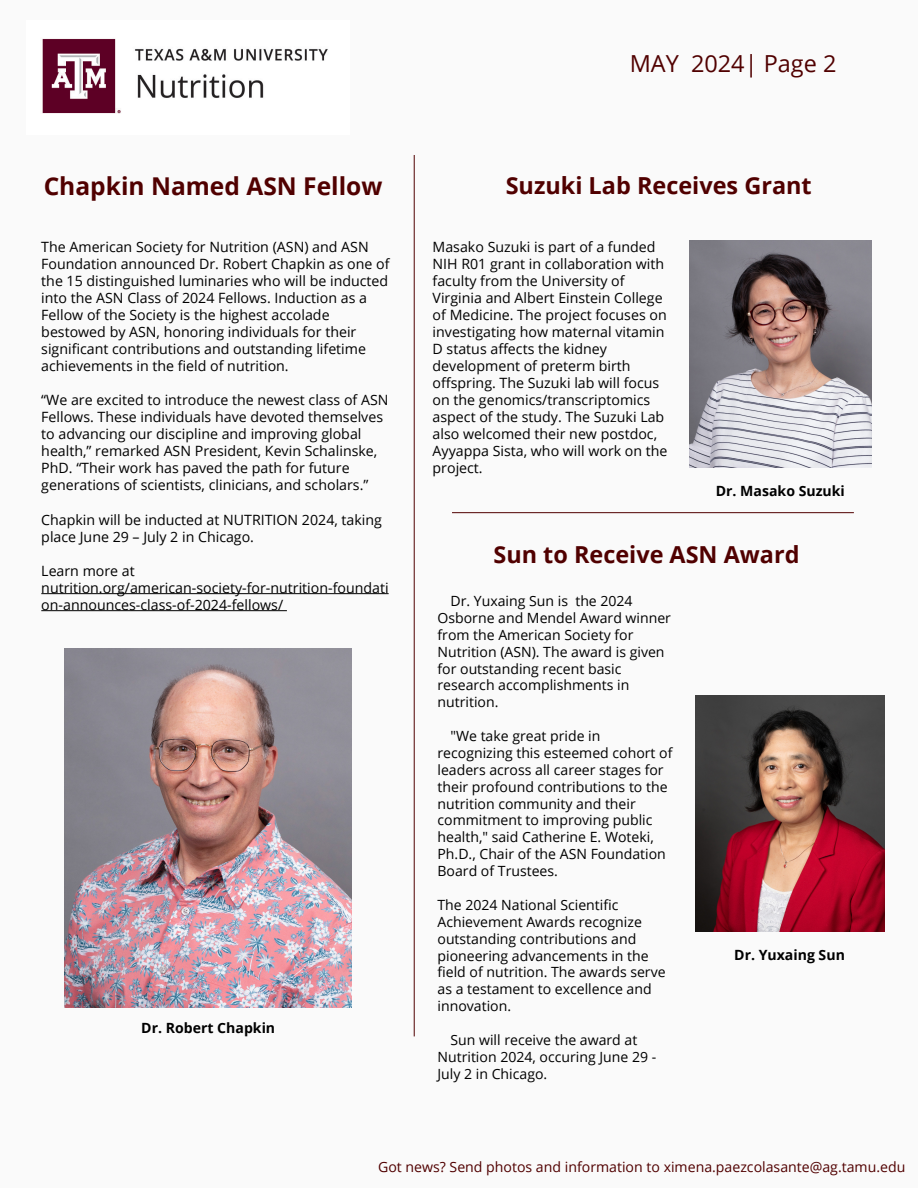
<style>
.page{position:relative;width:918px;height:1188px;background:#fafafa}
.page>*{position:absolute;margin:0;border:0;box-sizing:border-box;transform-origin:0 0}
.t1{font:700 24.6px "Open Sans";color:#500000}
.t2{font:700 23.4px "Open Sans";color:#500000}
.t3{font:23.4px "Open Sans";color:#500000}
.t4{font:14.25px/17px "Open Sans";color:#000}
.t5{font:14.1px/17px "Open Sans";color:#000}
.t6{font:14.1px "Open Sans";color:#500000}
.t7{font:700 14.1px "Open Sans";color:#000}
</style>
<div class="page">
<img style="left:42px;top:39px;width:286px;height:75px">
<hr style="left:452px;top:512px;width:402px;height:1px;background:#500000">
<hr style="left:414px;top:155px;width:1px;height:881px;background:#500000">
<img style="left:689px;top:240px;width:182px;height:227px">
<hr style="left:41px;top:593px;width:348px;height:1px;background:#000">
<hr style="left:41px;top:610px;width:246px;height:1px;background:#000">
<img style="left:65px;top:648px;width:287px;height:359px">
<img style="left:695px;top:696px;width:189px;height:236px">
<h2 class="t3" style="left:630px;top:47px;width:208px">MAY 2024| Page 2</h2>
<h1 class="t1" style="left:44px;top:169px;width:340px">Chapkin Named ASN Fellow</h1>
<h2 class="t2" style="left:506px;top:169px;width:308px">Suzuki Lab Receives Grant</h2>
<p class="t4" style="left:41px;top:238px;width:350px">The American Society for Nutrition (ASN) and ASN Foundation announced Dr. Robert Chapkin as one of the 15 distinguished luminaries who will be inducted into the ASN Class of 2024 Fellows. Induction as a Fellow of the Society is the highest accolade bestowed by ASN, honoring individuals for their significant contributions and outstanding lifetime achievements in the field of nutrition.</p>
<p class="t4" style="left:41px;top:391px;width:349px">“We are excited to introduce the newest class of ASN Fellows. These individuals have devoted themselves to advancing our discipline and improving global health,” remarked ASN President, Kevin Schalinske, PhD. “Their work has paved the path for future generations of scientists, clinicians, and scholars.”</p>
<p class="t4" style="left:41px;top:511px;width:342px">Chapkin will be inducted at NUTRITION 2024, taking place June 29 – July 2 in Chicago.</p>
<p class="t4" style="left:41px;top:562px;width:349px">Learn more at nutrition.org/american-society-for-nutrition-foundati on-announces-class-of-2024-fellows/</p>
<p class="t7" style="left:141px;top:1018px;width:135px">Dr. Robert Chapkin</p>
<p class="t4" style="left:433px;top:238px;width:236px">Masako Suzuki is part of a funded<br>NIH R01 grant in collaboration with faculty from the University of<br>Virginia and Albert Einstein College of Medicine. The project focuses on investigating how maternal vitamin<br>D status affects the kidney development of preterm birth offspring. The Suzuki lab will focus on the genomics/transcriptomics aspect of the study. The Suzuki Lab also welcomed their new postdoc,<br>Ayyappa Sista, who will work on the project.</p>
<p class="t7" style="left:716px;top:481px;width:131px">Dr. Masako Suzuki</p>
<h2 class="t2" style="left:494px;top:538px;width:307px">Sun to Receive ASN Award</h2>
<p class="t5" style="left:438px;top:592px;width:235px;text-indent:13px">Dr. Yuxaing Sun is the 2024<br>Osborne and Mendel Award winner from the American Society for<br>Nutrition (ASN). The award is given for outstanding recent basic research accomplishments in nutrition.</p>
<p class="t5" style="left:438px;top:727px;width:236px;text-indent:13px">"We take great pride in recognizing this esteemed cohort of leaders across all career stages for their profound contributions to the nutrition community and their commitment to improving public health," said Catherine E. Woteki,<br>Ph.D., Chair of the ASN Foundation<br>Board of Trustees.</p>
<p class="t5" style="left:438px;top:896px;width:230px">The 2024 National Scientific<br>Achievement Awards recognize outstanding contributions and pioneering advancements in the field of nutrition. The awards serve as a testament to excellence and innovation.</p>
<p class="t5" style="left:438px;top:1031px;width:220px;text-indent:13px">Sun will receive the award at<br>Nutrition 2024, occuring June 29 -<br>July 2 in Chicago.</p>
<p class="t7" style="left:734px;top:945px;width:112px">Dr. Yuxaing Sun</p>
<p class="t6" style="left:378px;top:1157px;width:529px">Got news? Send photos and information to ximena.paezcolasante@ag.tamu.edu</p>
</div>
